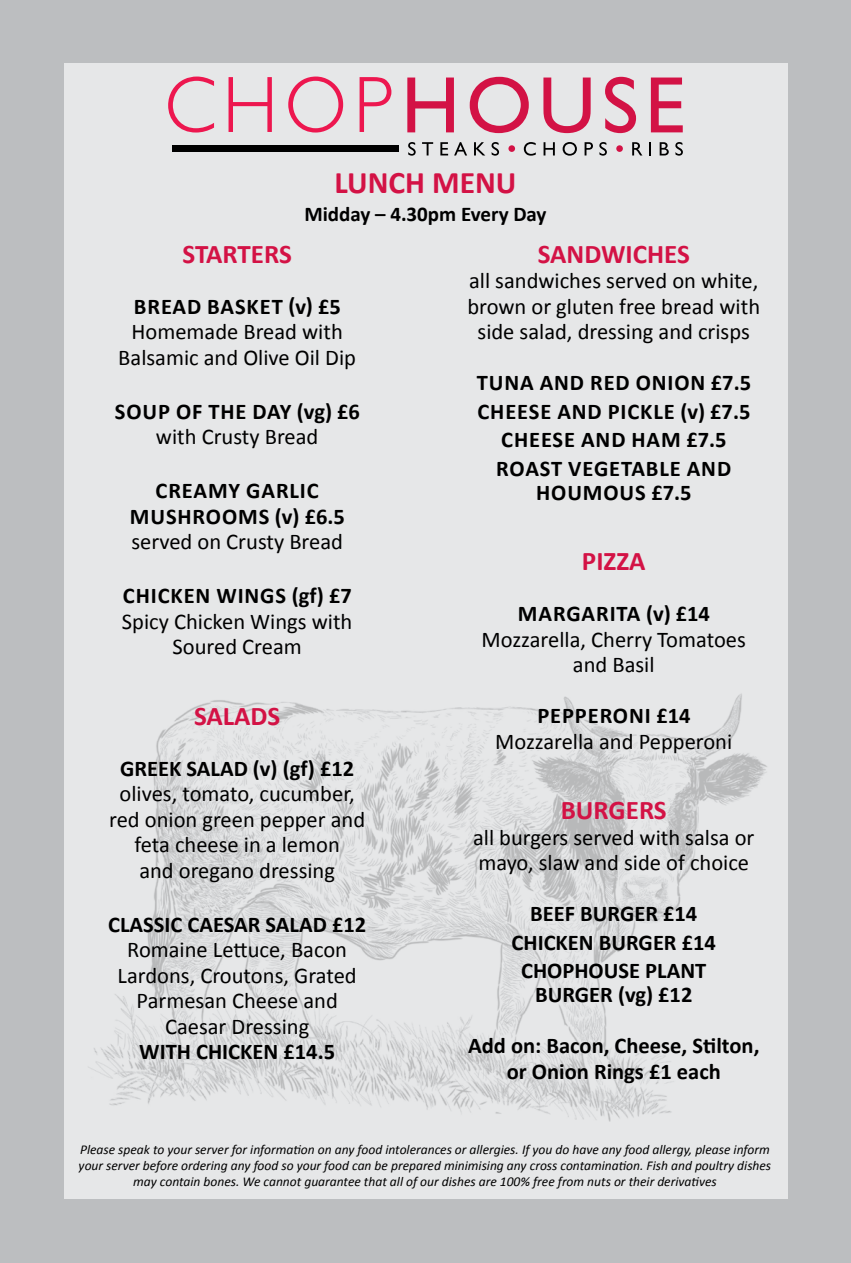
<style>
.page{position:relative;width:851px;height:1263px;background:#fff}
.page>*{position:absolute;margin:0;border:0;box-sizing:border-box;transform-origin:0 0}
.t1{font:700 31.5px "Calibri";color:#d31245}
.t2{font:700 27px "Calibri";color:#d31245}
.t3{font:22.5px/25.5px "Calibri";color:#000;text-align:center}
.t4{font:700 22.5px/28.5px "Calibri";color:#000;text-align:center}
.t5{font:700 22.5px "Calibri";letter-spacing:.04em;color:#000}
.t6{font:700 21px "Calibri";color:#000}
.t7{font:italic 13.5px/16.2px "Calibri";color:#000;text-align:center}
</style>
<div class="page">
<div style="left:0;top:0;width:850px;height:1263px;background:#bcbec0"></div>
<div style="left:64px;top:64px;width:723px;height:1135px;background:#e6e7e8"></div>
<svg style="left:168px;top:77px;width:46px;height:56px"></svg>
<svg style="left:228px;top:77px;width:44px;height:55px"></svg>
<svg style="left:288px;top:77px;width:55px;height:56px"></svg>
<svg style="left:359px;top:77px;width:32px;height:55px"></svg>
<svg style="left:407px;top:78px;width:47px;height:54px"></svg>
<svg style="left:469px;top:77px;width:59px;height:56px"></svg>
<svg style="left:543px;top:78px;width:47px;height:55px"></svg>
<svg style="left:605px;top:77px;width:31px;height:56px"></svg>
<svg style="left:650px;top:78px;width:32px;height:54px"></svg>
<div style="left:172px;top:145px;width:226px;height:7px;background:#000"></div>
<svg style="left:408px;top:142px;width:7px;height:14px"></svg>
<svg style="left:422px;top:142px;width:11px;height:13px"></svg>
<svg style="left:440px;top:142px;width:8px;height:13px"></svg>
<svg style="left:454px;top:142px;width:13px;height:13px"></svg>
<svg style="left:474px;top:142px;width:11px;height:13px"></svg>
<svg style="left:491px;top:142px;width:8px;height:14px"></svg>
<svg style="left:508px;top:145px;width:7px;height:7px"></svg>
<svg style="left:523px;top:142px;width:12px;height:14px"></svg>
<svg style="left:543px;top:142px;width:11px;height:13px"></svg>
<svg style="left:562px;top:142px;width:15px;height:14px"></svg>
<svg style="left:584px;top:142px;width:9px;height:13px"></svg>
<svg style="left:599px;top:142px;width:7px;height:14px"></svg>
<svg style="left:616px;top:145px;width:6px;height:7px"></svg>
<svg style="left:632px;top:142px;width:10px;height:13px"></svg>
<svg style="left:649px;top:142px;width:2px;height:13px"></svg>
<svg style="left:659px;top:142px;width:9px;height:13px"></svg>
<svg style="left:675px;top:142px;width:7px;height:14px"></svg>
<img style="left:88px;top:625px;width:700px;height:518px">
<h1 class="t1" style="left:334px;top:163px;width:183px">LUNCH MENU</h1>
<p class="t6" style="left:304px;top:201px;width:244px">MIDDAY – 4.30PM EVERY DAY</p>
<p class="t2" style="left:182px;top:237px;width:111px">STARTERS</p>
<p class="t5" style="left:134px;top:292px;width:208px">BREAD BASKET (V) £5</p>
<p class="t3" style="left:118px;top:318px;width:239px">Homemade Bread with<br>Balsamic and Olive Oil Dip</p>
<p class="t4" style="left:115px;top:396px;width:107px">SOUP OF THE</p>
<p class="t4" style="left:252px;top:396px;width:109px">DAY (VG) £6</p>
<p class="t3" style="left:156px;top:423px;width:164px">with Crusty Bread</p>
<p class="t4" style="left:155px;top:475px;width:28px">CREAM</p>
<p class="t4" style="left:228px;top:475px;width:90px">Y GARLIC</p>
<p class="t4" style="left:130px;top:501px;width:35px">MUSHR</p>
<p class="t4" style="left:206px;top:501px;width:140px">OOMS (V) £6.5</p>
<p class="t3" style="left:131px;top:528px;width:213px">served on Crusty Bread</p>
<p class="t4" style="left:123px;top:580px;width:136px">CHICKEN WINGS</p>
<p class="t4" style="left:291px;top:580px;width:62px">(GF) £7</p>
<p class="t3" style="left:122px;top:607px;width:232px">Spicy Chicken Wings with<br>Soured Cream</p>
<p class="t2" style="left:194px;top:699px;width:88px">SALADS</p>
<p class="t4" style="left:120px;top:753px;width:27px">GREEK</p>
<p class="t4" style="left:186px;top:753px;width:169px">SALAD (V) (GF) £12</p>
<p class="t3" style="left:109px;top:780px;width:257px">olives, tomato, cucumber, red onion green pepper and feta cheese in a lemon<br>and oregano dressing</p>
<p class="t4" style="left:108px;top:909px;width:105px">CLASSIC CAESAR</p>
<p class="t4" style="left:265px;top:909px;width:102px">SALAD £12</p>
<p class="t3" style="left:118px;top:936px;width:240px">Romaine Lettuce, Bacon<br>Lardons, Croutons, Grated<br>Parmesan Cheese and<br>Caesar Dressing</p>
<p class="t4" style="left:139px;top:1036px;width:197px">WITH CHICKEN £14.5</p>
<p class="t2" style="left:537px;top:237px;width:153px">SANDWICHES</p>
<p class="t3" style="left:467px;top:267px;width:294px">all sandwiches served on white, brown or gluten free bread with side salad, dressing and crisps</p>
<p class="t4" style="left:476px;top:367px;width:28px">TUNA</p>
<p class="t4" style="left:539px;top:367px;width:16px">AND</p>
<p class="t4" style="left:590px;top:367px;width:162px">RED ON ION £7.5</p>
<p class="t4" style="left:477px;top:396px;width:26px">CHEESE</p>
<p class="t4" style="left:557px;top:396px;width:16px">AND</p>
<p class="t4" style="left:607px;top:396px;width:144px">PICKLE (V) £7.5</p>
<p class="t4" style="left:501px;top:424px;width:26px">CHEESE</p>
<p class="t4" style="left:581px;top:424px;width:16px">AND</p>
<p class="t4" style="left:631px;top:424px;width:96px">HAM £7.5</p>
<p class="t4" style="left:496px;top:453px;width:43px">ROAST</p>
<p class="t4" style="left:568px;top:453px;width:28px">VEGETA</p>
<p class="t4" style="left:536px;top:455px;width:166px;line-height:24px;text-align:left;text-indent:110px">BLE AND<br>HOUMOUS £7.5</p>
<p class="t2" style="left:582px;top:544px;width:65px">PI ZZA</p>
<p class="t4" style="left:518px;top:598px;width:36px">MARGAR</p>
<p class="t4" style="left:609px;top:598px;width:102px">ITA (V) £14</p>
<p class="t3" style="left:481px;top:625px;width:266px">Mozzarella, Cherry Tomatoes and Basil</p>
<p class="t5" style="left:537px;top:702px;width:155px">PEPPERONI £14</p>
<p class="t3" style="left:495px;top:727px;width:238px">Mozzarella and Pepperoni</p>
<p class="t2" style="left:560px;top:793px;width:107px">BURGERS</p>
<p class="t3" style="left:473px;top:823px;width:283px;text-align:left">all burgers served with salsa or mayo, slaw and side of choice</p>
<p class="t4" style="left:511px;top:898px;width:206px">BEEF BURGER £14<br>CHICKEN BURGER £14<br>CHOPHOUSE PLANT</p>
<p class="t4" style="left:535px;top:979px;width:159px">BURGER (VG) £12</p>
<p class="t4" style="left:468px;top:1032px;width:293px;line-height:25.5px">ADD ON: BACON, CHEESE, STILTON,<br>OR ONION RINGS £1 EACH</p>
<p class="t7" style="left:79px;top:1141px;width:694px">Please speak to your server for information on any food intolerances or allergies. If you do have any food allergy, please inform your server before ordering any food so your food can be prepared minimising any cross contamination. Fish and poultry dishes may contain bones. We cannot guarantee that all of our dishes are 100% free from nuts or their derivatives</p>
</div>
